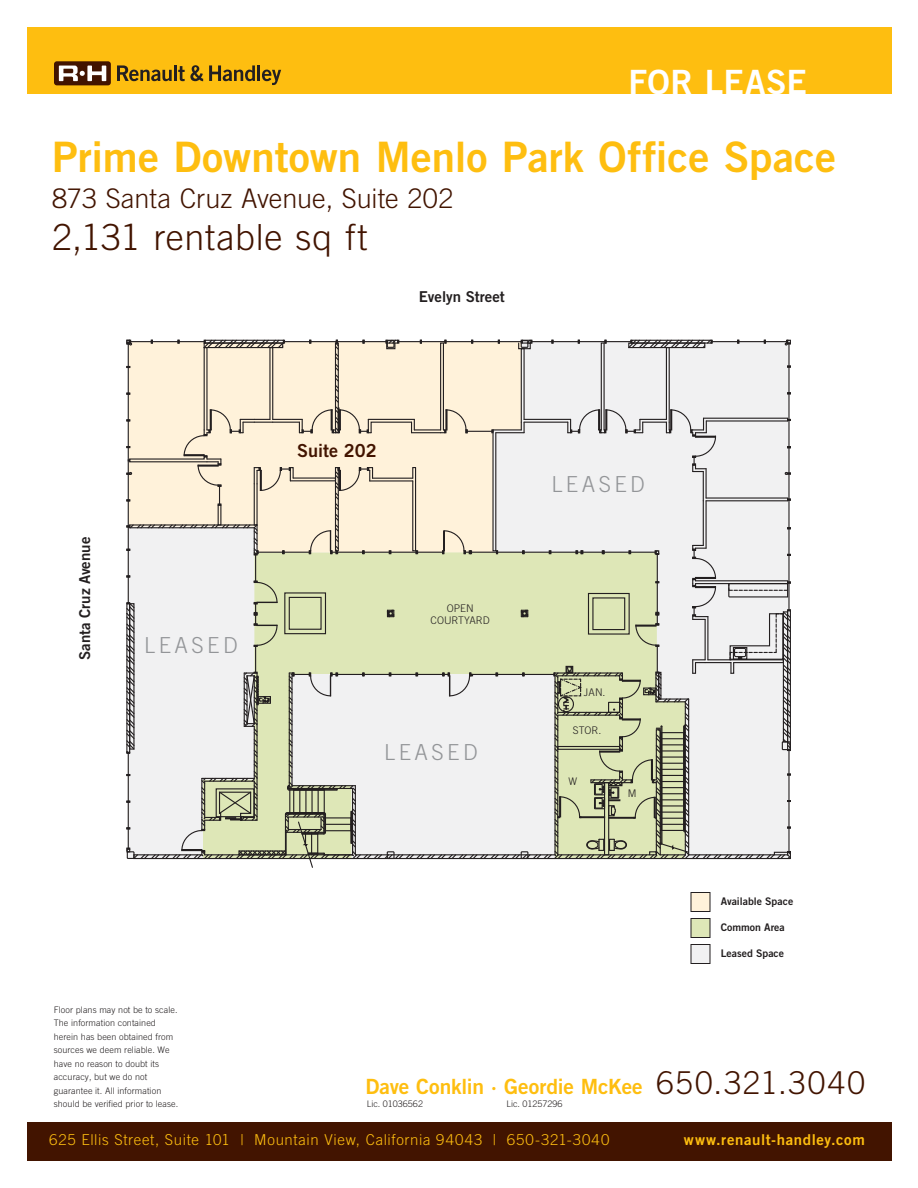
<style>
.page{position:relative;width:918px;height:1188px;background:#fff}
.page>*{position:absolute;margin:0;border:0;box-sizing:border-box;transform-origin:0 0}
.t1{font:42px "Trade Gothic Bold Two";color:#febe10}
.t2{font:300 36px "Trade Gothic";letter-spacing:.02em;color:#421400}
.t3{font:33.45px "Trade Gothic Bold Two";letter-spacing:.01em;color:#fff}
.t4{font:300 27px "Trade Gothic";color:#421400}
.t5{font:300 22.05px "Trade Gothic";letter-spacing:.16em;color:#939598}
.t6{font:21px "Trade Gothic Bold Two";letter-spacing:-.005em;color:#febe10}
.t7{font:18px "Trade Gothic Bold Two";color:#421400}
.t8{font:300 15px "Trade Gothic";letter-spacing:.045em;color:#febe10}
.t9{font:15px "Trade Gothic Bold Two";color:#231f20}
.t10{font:15px "Trade Gothic Bold Two";letter-spacing:.04em;color:#febe10}
.t11{font:10.5px "Trade Gothic Bold Two";color:#231f20}
.t12{font:300 10.5px/12.8px "Trade Gothic";color:#231f20;text-align:center}
.t13{font:300 9px/13.5px "Trade Gothic";letter-spacing:.01em;color:#231f20}
.s1{font-family:"Trade Gothic";font-weight:300;font-size:31.5px;color:#421400}
</style>
<div class="page">
<div style="left:27px;top:27px;width:864px;height:67px;background:#febe10"></div>
<div style="left:27px;top:1123px;width:864px;height:38px;background:#421400"></div>
<div style="left:54px;top:61px;width:57px;height:24px;background:#421400;border-radius:3px"></div>
<svg style="left:59px;top:66px;width:47px;height:15px"></svg>
<svg style="left:117px;top:65px;width:55px;height:16px"></svg>
<hr style="left:174px;top:65px;width:3px;height:16px;background:#231f20">
<svg style="left:178px;top:65px;width:25px;height:16px"></svg>
<svg style="left:209px;top:65px;width:46px;height:16px"></svg>
<hr style="left:257px;top:65px;width:3px;height:16px;background:#231f20">
<svg style="left:262px;top:70px;width:19px;height:15px"></svg>
<div style="left:691px;top:892px;width:19px;height:20px;background:#fff2da;border:1px solid #231f20"></div>
<div style="left:691px;top:918px;width:19px;height:20px;background:#dee7b7;border:1px solid #231f20"></div>
<div style="left:691px;top:944px;width:19px;height:20px;background:#f1f1f2;border:1px solid #231f20"></div>
<svg style="left:126px;top:339px;width:665px;height:529px"></svg>
<h3 class="t3" style="left:629px;top:61px;width:180px">FOR LEASE</h3>
<h1 class="t1" style="left:52px;top:130px;width:786px">Prime Downtown Menlo Park Office Space</h1>
<h3 class="t4" style="left:52px;top:182px;width:403px">873 Santa Cruz Avenue, Suite 202</h3>
<h2 class="t2" style="left:52px;top:215px;width:317px">2,131 rentable sq ft</h2>
<h3 class="t9" style="left:75px;top:660px;width:125px;rotate:-90deg">Santa Cruz Avenue</h3>
<h3 class="t5" style="left:144px;top:632px;width:95px">LEASED</h3>
<p class="t13" style="left:54px;top:1003px;width:126px">Floor plans may not be to scale.<br>The information contained herein has been obtained from sources we deem reliable. We have no reason to doubt its accuracy, but we do not guarantee it. All information should be verified prior to lease.</p>
<h3 class="t9" style="left:419px;top:287px;width:88px">Evelyn Street</h3>
<h3 class="t7" style="left:297px;top:439px;width:81px">Suite 202</h3>
<p class="t12" style="left:431px;top:601px;width:61px">OPEN<br>COURTYARD</p>
<h3 class="t5" style="left:384px;top:739px;width:95px">LEASED</h3>
<h3 class="t5" style="left:551px;top:471px;width:95px">LEASED</h3>
<p class="t12" style="left:584px;top:685px;width:23px">JAN.</p>
<p class="t12" style="left:573px;top:724px;width:30px">STOR.</p>
<p class="t12" style="left:569px;top:775px;width:10px">W</p>
<p class="t12" style="left:628px;top:787px;width:10px">M</p>
<p class="t11" style="left:721px;top:895px;width:74px">Available Space</p>
<p class="t11" style="left:721px;top:921px;width:65px">Common Area</p>
<p class="t11" style="left:721px;top:947px;width:65px">Leased Space</p>
<h3 class="t6" style="left:366px;top:1073px;width:501px">Dave Conklin · Geordie McKee <span class="s1">650.321.3040</span></h3>
<p class="t13" style="left:367px;top:1097px;width:58px">Lic. 01036562</p>
<p class="t13" style="left:507px;top:1097px;width:58px">Lic. 01257296</p>
<h3 class="t8" style="left:49px;top:1131px;width:562px">625 Ellis Street, Suite 101 | Mountain View, California 94043 | 650-321-3040</h3>
<h3 class="t10" style="left:684px;top:1131px;width:183px">www.renault-handley.com</h3>
</div>
